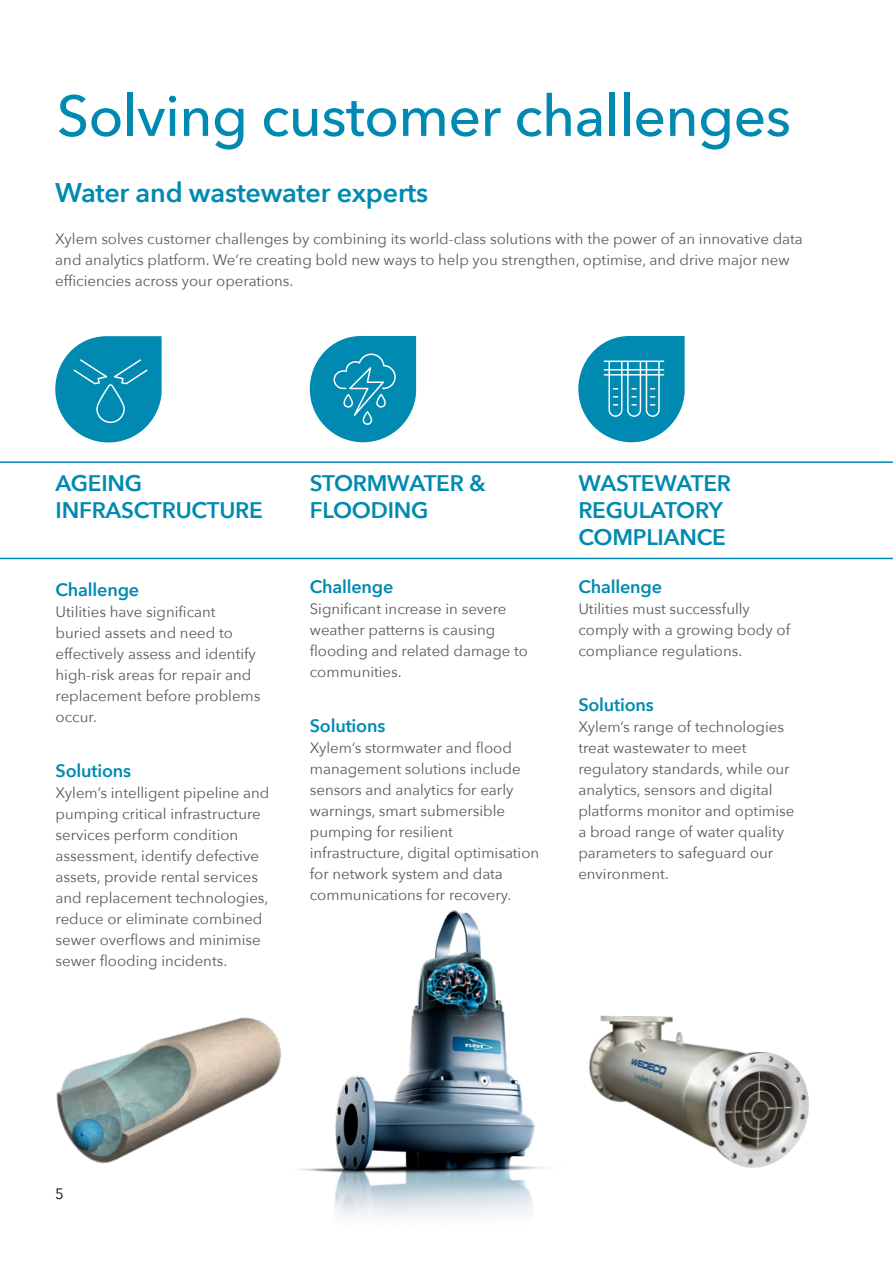
<style>
.page{position:relative;width:893px;height:1263px;background:#fff}
.page>*{position:absolute;margin:0;border:0;box-sizing:border-box;transform-origin:0 0}
.t1{font:500 57px "Avenir Next";letter-spacing:-.01em;color:#008ab1}
.t2{font:600 27px "Avenir Next";letter-spacing:-.01em;color:#008ab0}
.t3{font:600 22.5px/27px "Avenir Next";letter-spacing:-.01em;color:#008ab1}
.t4{font:600 18px "Avenir Next";letter-spacing:-.01em;color:#008ab1}
.t5{font:15px/21px "Avenir Next";color:#58595b}
.t6{font:15px "Avenir Next";color:#000}
</style>
<div class="page">
<svg style="left:0;top:461px;width:893px;height:98px"></svg>
<svg style="left:55px;top:336px;width:106px;height:106px"></svg>
<svg style="left:578px;top:336px;width:107px;height:106px"></svg>
<svg style="left:310px;top:336px;width:106px;height:106px"></svg>
<img style="left:56px;top:1017px;width:203px;height:147px">
<img style="left:624px;top:1016px;width:185px;height:152px">
<img style="left:259px;top:910px;width:365px;height:308px">
<h1 class="t1" style="left:57px;top:68px;width:736px">Solving customer challenges</h1>
<h2 class="t2" style="left:55px;top:169px;width:374px">Water and wastewater experts</h2>
<p class="t5" style="left:55px;top:227px;width:749px">Xylem solves customer challenges by combining its world-class solutions with the power of an innovative data and analytics platform. We’re creating bold new ways to help you strengthen, optimise, and drive major new efficiencies across your operations.</p>
<h3 class="t3" style="left:56px;top:469px;width:209px">AGEING<br>INFRASCTRUCTURE</h3>
<p class="t4" style="left:56px;top:574px;width:85px">Challenge</p>
<p class="t5" style="left:56px;top:600px;width:206px">Utilities have significant buried assets and need to effectively assess and identify high-risk areas for repair and replacement before problems occur.</p>
<p class="t4" style="left:56px;top:755px;width:77px">Solutions</p>
<p class="t5" style="left:56px;top:782px;width:215px">Xylem’s intelligent pipeline and pumping critical infrastructure services perform condition assessment, identify defective assets, provide rental services and replacement technologies, reduce or eliminate combined sewer overflows and minimise sewer flooding incidents.</p>
<h3 class="t3" style="left:310px;top:469px;width:177px">STORMWATER &amp;<br>FLOODING</h3>
<p class="t4" style="left:310px;top:571px;width:85px">Challenge</p>
<p class="t5" style="left:310px;top:597px;width:220px">Significant increase in severe weather patterns is causing flooding and related damage to communities.</p>
<p class="t4" style="left:310px;top:710px;width:77px">Solutions</p>
<p class="t5" style="left:310px;top:737px;width:231px">Xylem’s stormwater and flood management solutions include sensors and analytics for early warnings, smart submersible pumping for resilient infrastructure, digital optimisation for network system and data communications for recovery.</p>
<h3 class="t3" style="left:578px;top:469px;width:154px">WASTEWATER<br>REGULATORY<br>COMPLIANCE</h3>
<p class="t4" style="left:578px;top:571px;width:85px">Challenge</p>
<p class="t5" style="left:578px;top:597px;width:213px">Utilities must successfully comply with a growing body of compliance regulations.</p>
<p class="t4" style="left:578px;top:689px;width:77px">Solutions</p>
<p class="t5" style="left:578px;top:716px;width:217px">Xylem’s range of technologies treat wastewater to meet regulatory standards, while our analytics, sensors and digital platforms monitor and optimise a broad range of water quality parameters to safeguard our environment.</p>
<p class="t6" style="left:55px;top:1181px;width:10px">5</p>
</div>
